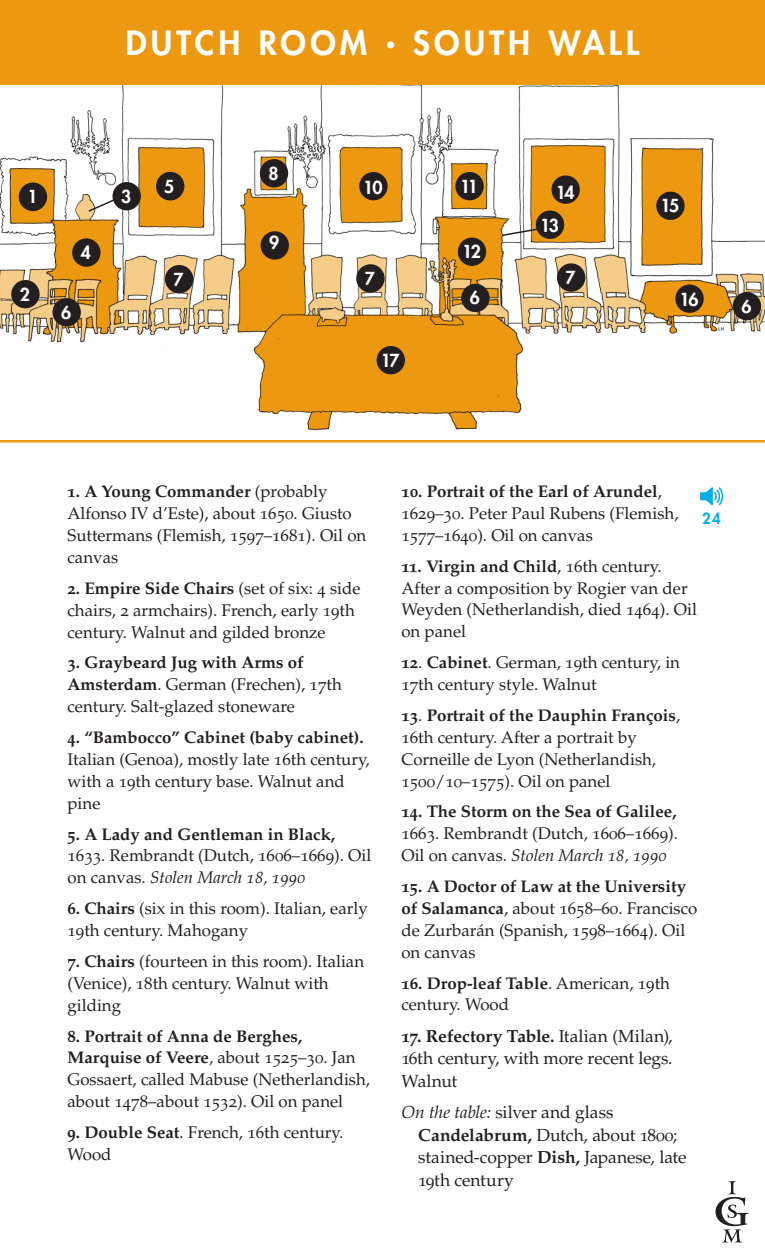
<style>
.page{position:relative;width:765px;height:1260px;background:#fff}
.page>*{position:absolute;margin:0;border:0;box-sizing:border-box;transform-origin:0 0}
.t1{font:800 32.5px "Futura Std";letter-spacing:.13em;color:#fff}
.t2{font:17.5px/22.5px "Palatino LT Std";letter-spacing:-.01em;color:#231f20;text-align:justify}
.t3{font:800 17.5px "Futura Std";letter-spacing:-.085em;color:#fff}
.t4{font:16.88px/21.9px "Palatino LT Std";color:#231f20}
.t5{font:800 15px "Futura Std";color:#00aeef}
.s1{font-size:18.75px}
.s2{font-weight:700}
.s3{font-style:italic}
</style>
<div class="page">
<img style="left:0;top:85px;width:765px;height:346px">
<hr style="left:0;top:440px;width:765px;height:2px;background:#ec9911">
<div style="left:461px;top:284px;width:29px;height:28px;background:#231f20;border-radius:50%"></div>
<div style="left:0;top:0;width:765px;height:85px;background:#ec9911"></div>
<div style="left:377px;top:346px;width:28px;height:28px;background:#231f20;border-radius:50%"></div>
<div style="left:675px;top:284px;width:29px;height:29px;background:#231f20;border-radius:50%"></div>
<div style="left:656px;top:192px;width:29px;height:28px;background:#231f20;border-radius:50%"></div>
<div style="left:19px;top:183px;width:28px;height:28px;background:#231f20;border-radius:50%"></div>
<div style="left:156px;top:172px;width:28px;height:29px;background:#231f20;border-radius:50%"></div>
<div style="left:11px;top:280px;width:29px;height:28px;background:#231f20;border-radius:50%"></div>
<div style="left:551px;top:175px;width:29px;height:29px;background:#231f20;border-radius:50%"></div>
<div style="left:112px;top:182px;width:29px;height:28px;background:#231f20;border-radius:50%"></div>
<div style="left:72px;top:238px;width:29px;height:29px;background:#231f20;border-radius:50%"></div>
<div style="left:53px;top:298px;width:28px;height:28px;background:#231f20;border-radius:50%"></div>
<div style="left:733px;top:292px;width:28px;height:28px;background:#231f20;border-radius:50%"></div>
<div style="left:165px;top:265px;width:28px;height:28px;background:#231f20;border-radius:50%"></div>
<div style="left:356px;top:264px;width:29px;height:29px;background:#231f20;border-radius:50%"></div>
<div style="left:557px;top:263px;width:28px;height:29px;background:#231f20;border-radius:50%"></div>
<div style="left:260px;top:159px;width:28px;height:29px;background:#231f20;border-radius:50%"></div>
<div style="left:261px;top:231px;width:28px;height:29px;background:#231f20;border-radius:50%"></div>
<div style="left:359px;top:172px;width:29px;height:28px;background:#231f20;border-radius:50%"></div>
<div style="left:455px;top:172px;width:29px;height:28px;background:#231f20;border-radius:50%"></div>
<div style="left:458px;top:238px;width:28px;height:28px;background:#231f20;border-radius:50%"></div>
<svg style="left:87px;top:197px;width:31px;height:16px"></svg>
<div style="left:536px;top:211px;width:28px;height:28px;background:#231f20;border-radius:50%"></div>
<svg style="left:501px;top:228px;width:37px;height:9px"></svg>
<svg style="left:716px;top:1181px;width:33px;height:62px"></svg>
<img style="left:700px;top:487px;width:23px;height:18px">
<p class="t1" style="left:126px;top:23px;width:515px">DUTCH ROOM <span class="s1">•</span> SOUTH WALL</p>
<p class="t3" style="left:27px;top:186px;width:12px">1</p>
<p class="t3" style="left:20px;top:283px;width:12px">2</p>
<p class="t3" style="left:81px;top:242px;width:12px">4</p>
<p class="t3" style="left:268px;top:162px;width:12px">8</p>
<p class="t3" style="left:164px;top:175px;width:12px">5</p>
<p class="t3" style="left:363px;top:176px;width:21px">10</p>
<p class="t3" style="left:460px;top:175px;width:19px">11</p>
<p class="t3" style="left:121px;top:185px;width:12px">3</p>
<p class="t3" style="left:556px;top:181px;width:20px">14</p>
<p class="t3" style="left:269px;top:232px;width:12px">9</p>
<p class="t3" style="left:462px;top:241px;width:20px">12</p>
<p class="t3" style="left:540px;top:215px;width:20px">13</p>
<p class="t3" style="left:174px;top:268px;width:12px">7</p>
<p class="t3" style="left:365px;top:267px;width:12px">7</p>
<p class="t3" style="left:566px;top:267px;width:12px">7</p>
<p class="t3" style="left:661px;top:195px;width:20px">15</p>
<p class="t3" style="left:470px;top:287px;width:12px">6</p>
<p class="t3" style="left:680px;top:289px;width:20px">16</p>
<p class="t3" style="left:61px;top:301px;width:12px">6</p>
<p class="t3" style="left:741px;top:295px;width:12px">6</p>
<p class="t3" style="left:381px;top:349px;width:20px">17</p>
<p class="t4" style="left:68px;top:481px;width:300px"><span class="s2">1. A Young Commander</span> (probably<br>Alfonso IV d’Este), about 1650. Giusto<br>Suttermans (Flemish, 1597–1681). Oil on canvas</p>
<p class="t4" style="left:68px;top:577px;width:295px"><span class="s2">2. Empire Side Chairs</span> (set of six: 4 side chairs, 2 armchairs). French, early 19th century. Walnut and gilded bronze</p>
<p class="t4" style="left:68px;top:652px;width:276px"><span class="s2">3. Graybeard Jug with Arms of<br>Amsterdam</span>. German (Frechen), 17th century. Salt-glazed stoneware</p>
<p class="t4" style="left:68px;top:727px;width:304px"><span class="s2">4. “Bambocco” Cabinet (baby cabinet).<br></span>Italian (Genoa), mostly late 16th century, with a 19th century base. Walnut and pine</p>
<p class="t4" style="left:68px;top:823px;width:305px"><span class="s2">5. A Lady and Gentleman in Black,<br></span>1633. Rembrandt (Dutch, 1606–1669). Oil on canvas. <span class="s3">Stolen March 18, 1990</span></p>
<p class="t4" style="left:68px;top:898px;width:302px"><span class="s2">6. Chairs</span> (six in this room). Italian, early<br>19th century. Mahogany</p>
<p class="t4" style="left:68px;top:951px;width:298px"><span class="s2">7. Chairs</span> (fourteen in this room). Italian (Venice), 18th century. Walnut with gilding</p>
<p class="t4" style="left:68px;top:1025px;width:304px"><span class="s2">8. Portrait of Anna de Berghes, Marquise of Veere</span>, about 1525–30. Jan Gossaert, called Mabuse (Netherlandish, about 1478–about 1532). Oil on panel</p>
<p class="t4" style="left:68px;top:1122px;width:277px"><span class="s2">9. Double Seat</span>. French, 16th century.<br>Wood</p>
<p class="t4" style="left:401px;top:481px;width:279px"><span class="s2">10. Portrait of the Earl of Arundel</span>,<br>1629–30. Peter Paul Rubens (Flemish,<br>1577–1640). Oil on canvas</p>
<p class="t4" style="left:401px;top:555px;width:297px"><span class="s2">11. Virgin and Child</span>, 16th century.<br>After a composition by Rogier van der<br>Weyden (Netherlandish, died 1464). Oil on panel</p>
<p class="t4" style="left:401px;top:652px;width:280px"><span class="s2">12</span>. <span class="s2">Cabinet</span>. German, 19th century, in<br>17th century style. Walnut</p>
<p class="t4" style="left:401px;top:705px;width:280px"><span class="s2">13</span>. <span class="s2">Portrait of the Dauphin François</span>, 16th century. After a portrait by Corneille de Lyon (Netherlandish, 1500/10–1575). Oil on panel</p>
<p class="t4" style="left:401px;top:801px;width:278px;text-align:justify"><span class="s2">14. The Storm on the Sea of Galilee, </span>1663. Rembrandt (Dutch, 1606–1669).<br>Oil on canvas. <span class="s3">Stolen March 18, 1990</span></p>
<p class="t4" style="left:401px;top:876px;width:298px"><span class="s2">15. A Doctor of Law at the University of Salamanca</span>, about 1658–60. Francisco de Zurbarán (Spanish, 1598–1664). Oil on canvas</p>
<p class="t4" style="left:401px;top:972px;width:270px"><span class="s2">16. Drop-leaf Table</span>. American, 19th century. Wood</p>
<p class="t2" style="left:401px;top:1025px;width:273px"><span class="s2">17. Refectory Table.</span> Italian (Milan), 16th century, with more recent legs.<br>Walnut</p>
<p class="t2" style="left:418px;top:1101px;width:270px;text-align:left;text-indent:-17px"><span class="s3">On the table:</span> silver and glass<br><span class="s2">Candelabrum,</span> Dutch, about 1800; stained-copper <span class="s2">Dish,</span> Japanese, late<br>19th century</p>
<p class="t5" style="left:702px;top:509px;width:20px">24</p>
</div>
